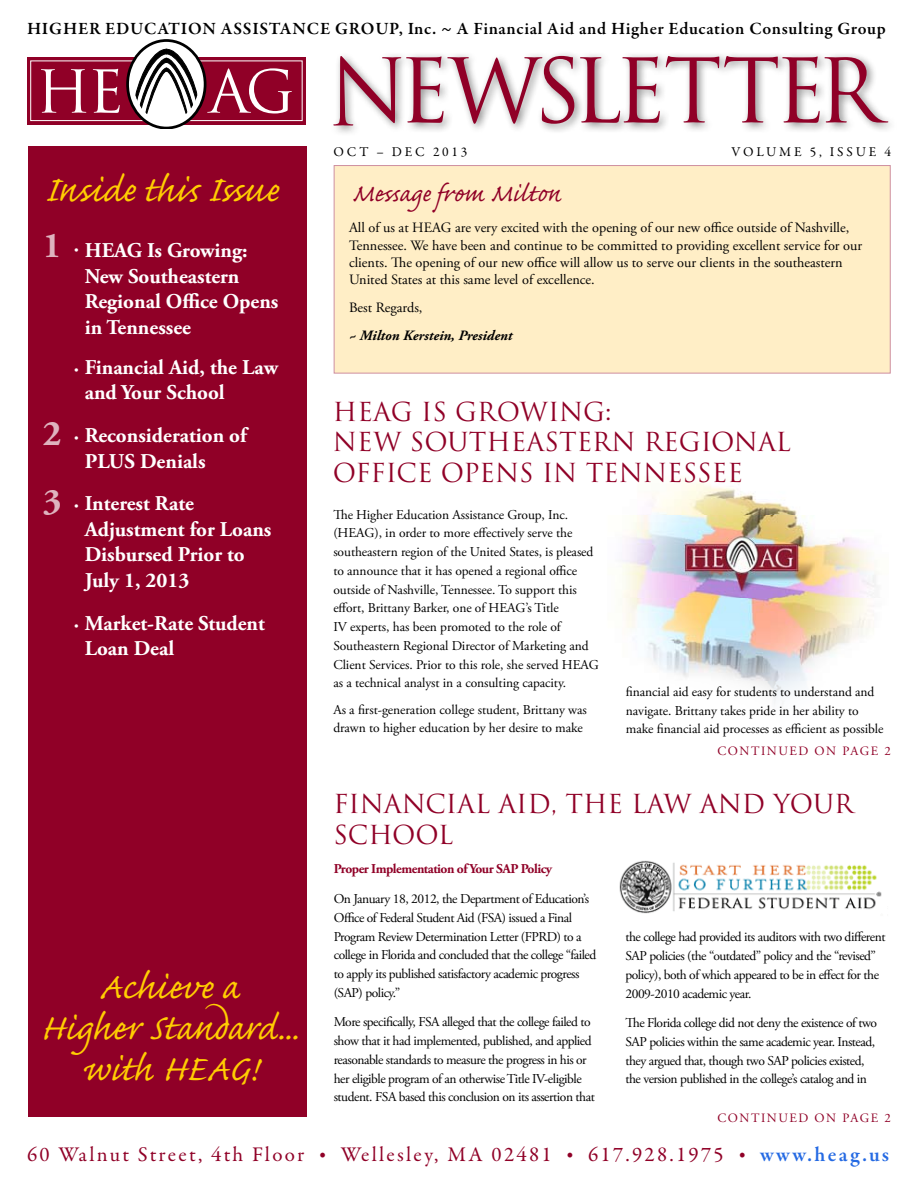
<style>
.page{position:relative;width:918px;height:1188px;background:#fff}
.page>*{position:absolute;margin:0;border:0;box-sizing:border-box;transform-origin:0 0}
.t1{font:46.5px/40.8px "Caflisch Script Pro";letter-spacing:-.005em;color:#ffcd02;text-align:center}
.t2{font:700 36px "Adobe Garamond Pro";color:#deb3be}
.t3{font:31.5px "Caflisch Script Pro";color:#900027}
.t4{font:25.5px/30.5px "Trajan Pro";color:#900027}
.t5{font:700 21px/25.5px "Adobe Garamond Pro";color:#fff}
.t6{font:21px "Garamond Premr Pro";letter-spacing:.11em;color:#900027}
.t7{font:600 17.4px "Garamond Premr Pro";letter-spacing:.04em;color:#000}
.t8{font:14.25px/17.2px "Adobe Garamond Pro";color:#000}
.t9{font:italic 700 14.25px "Adobe Garamond Pro";color:#000}
.t10{font:13.5px/18.8px "Adobe Garamond Pro";letter-spacing:-.035em;color:#000}
.t11{font:13.5px/18.8px "Adobe Garamond Pro";letter-spacing:-.005em;color:#000}
.t12{font:700 13.5px "Adobe Garamond Pro";letter-spacing:-.035em;color:#900027}
.t13{font:13.5px "Garamond Premr Pro";letter-spacing:.21em;color:#000}
.t14{font:12.75px "Adobe Garamond Pro";letter-spacing:.12em;color:#900027}
.s1{font-weight:400;font-size:12px}
.s2{font-size:15px}
.s3{font-weight:600;color:#256ae3}
</style>
<div class="page">
<div style="left:27px;top:57px;width:279px;height:67px;background:#900027"></div>
<div style="left:30px;top:60px;width:273px;height:61px;border:1px solid #fff"></div>
<svg style="left:41px;top:69px;width:45px;height:44px"></svg>
<svg style="left:93px;top:69px;width:27px;height:44px"></svg>
<svg style="left:207px;top:68px;width:85px;height:46px"></svg>
<svg style="left:128px;top:41px;width:77px;height:87px"></svg>
<div style="left:126px;top:39px;width:80px;height:90px;border:3px solid #000;border-radius:50%"></div>
<svg style="left:135px;top:49px;width:63px;height:66px;background:#aeaeae"></svg>
<div style="left:28px;top:141px;width:279px;height:976px;background:#900027"></div>
<div style="left:328px;top:51px;width:577px;height:93px;background:#000;opacity:.46"></div>
<svg style="left:333px;top:56px;width:555px;height:70px"></svg>
<div style="left:14px;top:129px;width:298px;height:16px;background:#fff"></div>
<img style="left:622px;top:480px;width:254px;height:223px">
<div style="left:334px;top:165px;width:557px;height:209px;background:#ffeec6;border:1px solid #ce8fa0"></div>
<img style="left:619px;top:860px;width:263px;height:54px">
<p class="t7" style="left:27px;top:18px;width:860px">HIGHER EDUCATION ASSISTANCE GROUP, Inc. ~ A Financial Aid and Higher Education Consulting Group</p>
<p class="t13" style="left:333px;top:144px;width:136px">OCT – DEC 2013</p>
<p class="t13" style="left:732px;top:144px;width:161px">VOLUME 5, ISSUE 4</p>
<h1 class="t1" style="left:45px;top:174px;width:236px">Inside this Issue</h1>
<h3 class="t3" style="left:352px;top:177px;width:211px">Message from Milton</h3>
<h2 class="t2" style="left:43px;top:225px;width:20px">1</h2>
<h3 class="t5" style="left:85px;top:238px;width:195px;text-indent:-10px"><span class="s1">•</span> HEAG Is Growing:<br>New Southeastern<br>Regional Office Opens in Tennessee</h3>
<h3 class="t5" style="left:85px;top:355px;width:195px;text-indent:-10px"><span class="s1">•</span> Financial Aid, the Law and Your School</h3>
<h2 class="t2" style="left:43px;top:413px;width:20px">2</h2>
<h3 class="t5" style="left:85px;top:423px;width:163px;text-indent:-10px"><span class="s1">•</span> Reconsideration of<br>PLUS Denials</h3>
<h2 class="t2" style="left:43px;top:481px;width:20px">3</h2>
<h3 class="t5" style="left:85px;top:491px;width:188px;text-indent:-10px"><span class="s1">•</span> Interest Rate<br>Adjustment for Loans<br>Disbursed Prior to<br>July 1, 2013</h3>
<h3 class="t5" style="left:85px;top:611px;width:182px;text-indent:-10px"><span class="s1">•</span> Market-Rate Student<br>Loan Deal</h3>
<h1 class="t1" style="left:40px;top:971px;width:260px">Achieve a<br>Higher Standard... with HEAG!</h1>
<p class="t8" style="left:349px;top:220px;width:515px">All of us at HEAG are very excited with the opening of our new office outside of Nashville, Tennessee. We have been and continue to be committed to providing excellent service for our clients. The opening of our new office will allow us to serve our clients in the southeastern United States at this same level of excellence.</p>
<p class="t8" style="left:349px;top:300px;width:75px">Best Regards,</p>
<p class="t9" style="left:349px;top:327px;width:165px">~ Milton Kerstein, President</p>
<h3 class="t4" style="left:333px;top:396px;width:459px;text-indent:58px">G IS GROWING:<br>NEW SOUTHEASTERN REGIONAL<br>OFF</h3>
<h3 class="t4" style="left:333px;top:396px;width:20px">HEA</h3>
<h3 class="t4" style="left:386px;top:457px;width:359px">ICE OPENS IN TENNESS EE</h3>
<p class="t11" style="left:333px;top:505px;width:267px">The Higher Education Assistance Group, Inc. (HEAG), in order to more effectively serve the southeastern region of the United States, is pleased to announce that it has opened a regional office outside of Nashville, Tennessee. To support this effort, Brittany Barker, one of HEAG’s Title<br>IV experts, has been promoted to the role of Southeastern Regional Director of Marketing and Client Services. Prior to this role, she served HEAG as a technical analyst in a consulting capacity.</p>
<p class="t11" style="left:333px;top:700px;width:255px">As a first-generation college student, Brittany was drawn to higher education by her desire to make</p>
<p class="t11" style="left:626px;top:683px;width:259px">financial aid easy for students to understand and navigate. Brittany takes pride in her ability to make financial aid processes as efficient as possible</p>
<p class="t14" style="left:718px;top:743px;width:175px">CONTINUED ON PAGE 2</p>
<h3 class="t4" style="left:333px;top:789px;width:522px">FINANCIAL AID, THE LAW AND YOUR<br>SCHOOL</h3>
<p class="t12" style="left:334px;top:861px;width:220px">Proper Implementation of Your SAP Policy</p>
<p class="t10" style="left:334px;top:890px;width:264px">On January 18, 2012, the Department of Education’s Office of Federal Student Aid (FSA) issued a Final Program Review Determination Letter (FPRD) to a college in Florida and concluded that the college “failed to apply its published satisfactory academic progress (SAP) policy.”</p>
<p class="t10" style="left:334px;top:1013px;width:263px">More specifically, FSA alleged that the college failed to show that it had implemented, published, and applied reasonable standards to measure the progress in his or her eligible program of an otherwise Title IV-eligible student. FSA based this conclusion on its assertion that</p>
<p class="t10" style="left:626px;top:928px;width:261px">the college had provided its auditors with two different SAP policies (the “outdated” policy and the “revised” policy), both of which appeared to be in effect for the 2009-2010 academic year.</p>
<p class="t10" style="left:626px;top:1014px;width:253px">The Florida college did not deny the existence of two SAP policies within the same academic year. Instead, they argued that, though two SAP policies existed, the version published in the college’s catalog and in</p>
<p class="t14" style="left:718px;top:1110px;width:175px">CONTINUED ON PAGE 2</p>
<h3 class="t6" style="left:27px;top:1142px;width:864px">60 Walnut Street, 4th Floor <span class="s2">•</span> Wellesley, MA 02481 <span class="s2">•</span> 617.928.1975 <span class="s2">•</span> <span class="s3">www.heag.us</span></h3>
</div>
